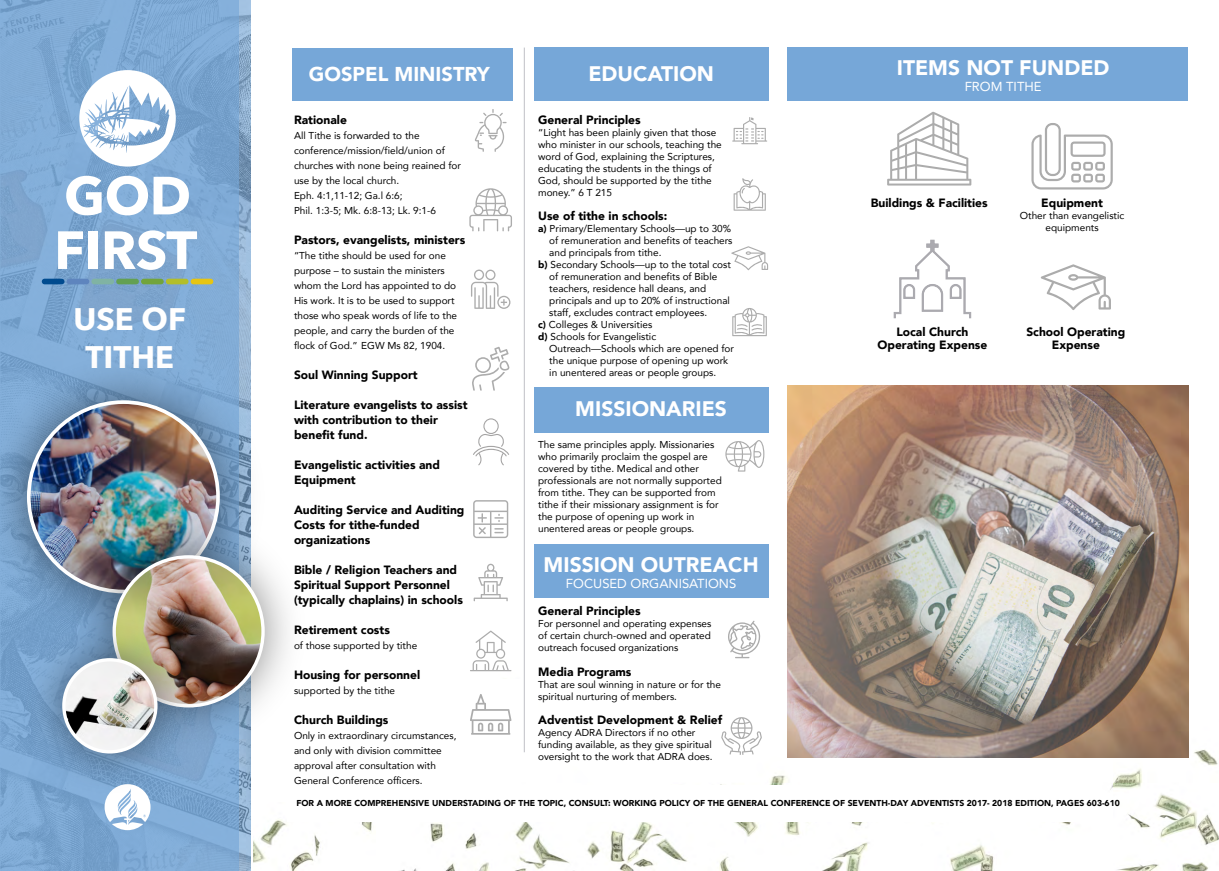
<style>
.page{position:relative;width:1219px;height:871px;background:#fff}
.page>*{position:absolute;margin:0;border:0;box-sizing:border-box;transform-origin:0 0}
.t1{font:700 31.1px/37.3px "Avenir Next";color:#fff;text-align:center}
.t2{font:900 21px "Avenir";color:#fff}
.t3{font:900 20px "Avenir";color:#fff}
.t4{font:13px "Avenir";color:#fff}
.t5{font:900 12px/15px "Avenir";color:#000}
.t6{font:10px/12px "Avenir";color:#000}
.t7{font:900 8.6px "Avenir";color:#000}
.s1{font-weight:900}
</style>
<div class="page">
<img style="left:253px;top:536px;width:966px;height:333px">
<svg style="left:792px;top:756px;width:349px;height:46px"></svg>
<svg style="left:1188px;top:658px;width:20px;height:59px"></svg>
<div style="left:465px;top:679px;width:72px;height:53px;background:#fff"></div>
<div style="left:248px;top:679px;width:269px;height:122px;background:#fff"></div>
<div style="left:292px;top:49px;width:221px;height:52px;background:#76a7d8"></div>
<svg style="left:238px;top:0;width:12px;height:870px;background:#8caccc"></svg>
<svg style="left:0;top:0;width:238px;height:870px;background:#7da8d2"></svg>
<svg style="left:66px;top:176px;width:82px;height:39px"></svg>
<svg style="left:154px;top:177px;width:35px;height:37px"></svg>
<svg style="left:58px;top:231px;width:25px;height:38px"></svg>
<div style="left:88px;top:231px;width:10px;height:38px;background:#fff"></div>
<svg style="left:105px;top:230px;width:92px;height:40px"></svg>
<div style="left:42px;top:278px;width:22px;height:6px;background:#004b8f;border-radius:3px"></div>
<div style="left:67px;top:278px;width:22px;height:6px;background:#5e85be;border-radius:3px"></div>
<div style="left:91px;top:278px;width:23px;height:6px;background:#80b3a3;border-radius:3px"></div>
<div style="left:116px;top:278px;width:23px;height:6px;background:#63a052;border-radius:3px"></div>
<div style="left:141px;top:278px;width:23px;height:6px;background:#72a43b;border-radius:3px"></div>
<div style="left:166px;top:278px;width:23px;height:6px;background:#b3be2a;border-radius:3px"></div>
<div style="left:191px;top:278px;width:22px;height:6px;background:#e7c513;border-radius:3px"></div>
<svg style="left:79px;top:70px;width:97px;height:96px"></svg>
<svg style="left:105px;top:810px;width:46px;height:19px"></svg>
<div style="left:534px;top:48px;width:234px;height:53px;background:#76a7d8"></div>
<img style="left:0;top:333px;width:251px;height:267px">
<img style="left:29px;top:402px;width:189px;height:189px;border-radius:95px">
<img style="left:3px;top:497px;width:350px;height:275px">
<img style="left:114px;top:558px;width:149px;height:147px">
<img style="left:0;top:600px;width:226px;height:210px">
<img style="left:64px;top:659px;width:92px;height:92px;border-radius:46px">
<div style="left:62px;top:658px;width:96px;height:95px;border:3px solid #fff;border-radius:50%"></div>
<hr style="left:524px;top:48px;width:1px;height:704px;background:#bfc0c6">
<div style="left:287px;top:784px;width:814px;height:37px;background:#fff"></div>
<div style="left:788px;top:48px;width:400px;height:53px;background:#76a7d8"></div>
<div style="left:534px;top:387px;width:234px;height:45px;background:#76a7d8"></div>
<div style="left:534px;top:544px;width:234px;height:53px;background:#76a7d8"></div>
<svg style="left:474px;top:563px;width:34px;height:38px"></svg>
<svg style="left:473px;top:500px;width:35px;height:38px"></svg>
<svg style="left:470px;top:630px;width:41px;height:41px"></svg>
<svg style="left:470px;top:694px;width:41px;height:40px"></svg>
<svg style="left:475px;top:109px;width:32px;height:43px"></svg>
<svg style="left:469px;top:188px;width:43px;height:43px"></svg>
<svg style="left:471px;top:269px;width:39px;height:40px"></svg>
<svg style="left:472px;top:346px;width:38px;height:44px"></svg>
<svg style="left:731px;top:246px;width:37px;height:24px"></svg>
<svg style="left:732px;top:117px;width:35px;height:27px"></svg>
<svg style="left:732px;top:308px;width:35px;height:28px"></svg>
<svg style="left:734px;top:178px;width:32px;height:33px"></svg>
<svg style="left:725px;top:440px;width:39px;height:31px"></svg>
<svg style="left:539px;top:620px;width:235px;height:165px"></svg>
<svg style="left:887px;top:112px;width:84px;height:73px"></svg>
<svg style="left:1031px;top:123px;width:82px;height:66px"></svg>
<svg style="left:893px;top:239px;width:79px;height:80px"></svg>
<svg style="left:1041px;top:264px;width:70px;height:46px"></svg>
<img style="left:788px;top:385px;width:400px;height:371px">
<svg style="left:473px;top:418px;width:36px;height:47px"></svg>
<h1 class="t1" style="left:74px;top:300px;width:114px">USE OF<br>TITHE</h1>
<h3 class="t3" style="left:309px;top:57px;width:182px">GOSPEL MINISTRY</h3>
<p class="t5" style="left:294px;top:112px;width:54px">Rationale</p>
<p class="t6" style="left:294px;top:127px;width:168px;line-height:15px">All Tithe is forwarded to the conference/mission/field/union of churches with none being reained for use by the local church.<br>Eph. 4:1,11-12; Ga.l 6:6;<br>Phil. 1:3-5; Mk. 6:8-13; Lk. 9:1-6</p>
<p class="t5" style="left:294px;top:232px;width:173px">Pastors, evangelists, ministers</p>
<p class="t6" style="left:294px;top:247px;width:165px;line-height:15px">“The tithe should be used for one purpose – to sustain the ministers whom the Lord has appointed to do<br>His work. It is to be used to support those who speak words of life to the people, and carry the burden of the flock of God.” EGW Ms 82, 1904.</p>
<p class="t5" style="left:294px;top:367px;width:125px">Soul Winning Support</p>
<p class="t5" style="left:294px;top:397px;width:175px">Literature evangelists to assist with contribution to their benefit fund.</p>
<p class="t5" style="left:294px;top:457px;width:148px">Evangelistic activities and<br>Equipment</p>
<p class="t5" style="left:294px;top:502px;width:172px">Auditing Service and Auditing<br>Costs for tithe-funded organizations</p>
<p class="t5" style="left:294px;top:562px;width:170px">Bible / Religion Teachers and<br>Spiritual Support Personnel (typically chaplains) in schools</p>
<p class="t5" style="left:294px;top:622px;width:97px">Retirement costs</p>
<p class="t6" style="left:294px;top:639px;width:125px">of those supported by tithe</p>
<p class="t5" style="left:294px;top:667px;width:128px">Housing for personnel</p>
<p class="t6" style="left:294px;top:684px;width:103px">supported by the tithe</p>
<p class="t5" style="left:294px;top:712px;width:96px">Church Buildings</p>
<p class="t6" style="left:294px;top:727px;width:164px;line-height:15px">Only in extraordinary circumstances, and only with division committee approval after consultation with General Conference officers.</p>
<h2 class="t2" style="left:588px;top:56px;width:127px">EDUCATION</h2>
<h2 class="t2" style="left:897px;top:50px;width:214px">ITEMS NOT FUNDED</h2>
<h3 class="t4" style="left:965px;top:76px;width:78px">FROM TITHE</h3>
<p class="t5" style="left:538px;top:112px;width:104px">General Principles</p>
<p class="t6" style="left:538px;top:126px;width:185px">“Light has been plainly given that those who minister in our schools, teaching the word of God, explaining the Scriptures, educating the students in the things of God, should be supported by the tithe money.” 6 T 215</p>
<p class="t5" style="left:538px;top:208px;width:131px">Use of tithe in schools:</p>
<p class="t6" style="left:538px;top:222px;width:195px"><span class="s1">a)</span> Primary/Elementary Schools—up to 30%</p>
<p class="t6" style="left:549px;top:234px;width:185px">of remuneration and benefits of teachers</p>
<p class="t6" style="left:549px;top:246px;width:114px">and principals from tithe.</p>
<p class="t6" style="left:538px;top:258px;width:194px"><span class="s1">b)</span> Secondary Schools—up to the total cost</p>
<p class="t6" style="left:549px;top:270px;width:170px">of remuneration and benefits of Bible</p>
<p class="t6" style="left:549px;top:282px;width:158px">teachers, residence hall deans, and</p>
<p class="t6" style="left:549px;top:294px;width:182px">principals and up to 20% of instructional</p>
<p class="t6" style="left:549px;top:306px;width:159px">staff, excludes contract employees.</p>
<p class="t6" style="left:538px;top:318px;width:116px"><span class="s1">c)</span> Colleges &amp; Universities</p>
<p class="t6" style="left:538px;top:330px;width:120px"><span class="s1">d)</span> Schools for Evangelistic</p>
<p class="t6" style="left:549px;top:342px;width:186px">Outreach—Schools which are opened for</p>
<p class="t6" style="left:549px;top:354px;width:181px">the unique purpose of opening up work</p>
<p class="t6" style="left:549px;top:366px;width:168px">in unentered areas or people groups.</p>
<h2 class="t2" style="left:575px;top:391px;width:153px">MISSIONARIES</h2>
<p class="t6" style="left:538px;top:438px;width:185px">The same principles apply. Missionaries who primarily proclaim the gospel are covered by tithe. Medical and other professionals are not normally supported from tithe. They can be supported from tithe if their missionary assignment is for the purpose of opening up work in unentered areas or people groups.</p>
<h2 class="t2" style="left:544px;top:547px;width:216px">MISSION OUTREACH</h2>
<h3 class="t4" style="left:566px;top:573px;width:172px">FOCUSED ORGANISATIONS</h3>
<p class="t5" style="left:538px;top:603px;width:104px">General Principles</p>
<p class="t6" style="left:538px;top:617px;width:175px;text-align:justify">For personnel and operating expenses of certain church-owned and operated outreach focused organizations</p>
<p class="t5" style="left:538px;top:663px;width:95px">Media Programs</p>
<p class="t6" style="left:538px;top:677px;width:184px">That are soul winning in nature or for the spiritual nurturing of members.</p>
<p class="t5" style="left:538px;top:711px;width:185px">Adventist Development &amp; Relief</p>
<p class="t6" style="left:538px;top:725px;width:176px">Agency ADRA Directors if no other funding available, as they give spiritual oversight to the work that ADRA does.</p>
<p class="t5" style="left:871px;top:195px;width:118px">Buildings &amp; Facilities</p>
<p class="t5" style="left:1041px;top:195px;width:63px">Equipment</p>
<p class="t6" style="left:1020px;top:209px;width:106px;text-align:center">Other than evangelistic equipments</p>
<p class="t5" style="left:877px;top:325px;width:111px;line-height:13px;text-align:center">Local Church<br>Operating Expense</p>
<p class="t5" style="left:1026px;top:325px;width:101px;line-height:13px;text-align:center">School Operating<br>Expense</p>
<p class="t7" style="left:296px;top:795px;width:825px">FOR A MORE COMPREHENSIVE UNDERSTADING OF THE TOPIC, CONSULT: WORKING POLICY OF THE GENERAL CONFERENCE OF SEVENTH-DAY ADVENTISTS 2017- 2018 EDITION, PAGES 603-610</p>
</div>
